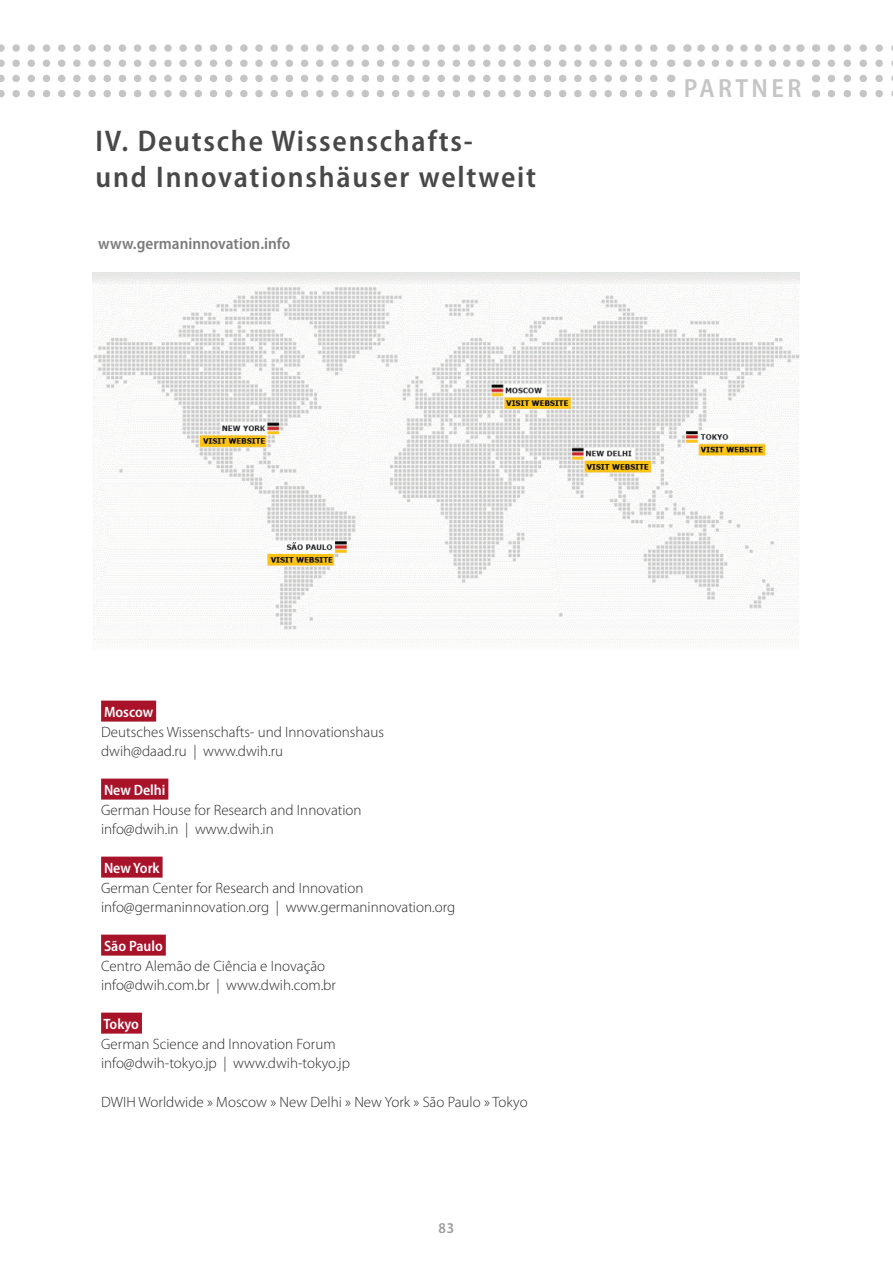
<style>
.page{position:relative;width:893px;height:1263px;background:#fff}
.page>*{position:absolute;margin:0;border:0;box-sizing:border-box;transform-origin:0 0}
.t1{font:600 semi-condensed 30px/36px "Myriad Pro";letter-spacing:.06em;color:#484848}
.t2{font:600 semi-condensed 26.4px "Myriad Pro";letter-spacing:.13em;color:#c5c5c5}
.t3{font:600 semi-condensed 16.5px "Myriad Pro";color:#7c7c7c}
.t4{font:300 15px/19.5px "Myriad Pro";color:#292929}
.t5{font:600 semi-condensed 15px "Myriad Pro";color:#fff}
.t6{font:600 semi-condensed 15px "Myriad Pro";color:#9d9d9d}
</style>
<div class="page">
<svg style="left:831px;top:44px;width:62px;height:8px"></svg>
<svg style="left:831px;top:59px;width:62px;height:8px"></svg>
<svg style="left:831px;top:75px;width:62px;height:7px"></svg>
<svg style="left:831px;top:90px;width:62px;height:7px"></svg>
<svg style="left:701px;top:44px;width:90px;height:8px"></svg>
<svg style="left:701px;top:59px;width:90px;height:8px"></svg>
<svg style="left:0;top:44px;width:658px;height:8px"></svg>
<svg style="left:0;top:59px;width:658px;height:8px"></svg>
<svg style="left:0;top:75px;width:658px;height:7px"></svg>
<svg style="left:0;top:90px;width:658px;height:7px"></svg>
<div style="left:101px;top:701px;width:55px;height:21px;background:#a9132a"></div>
<div style="left:101px;top:779px;width:67px;height:21px;background:#a9132a"></div>
<div style="left:101px;top:857px;width:62px;height:21px;background:#a9132a"></div>
<div style="left:101px;top:935px;width:65px;height:21px;background:#a9132a"></div>
<div style="left:101px;top:1013px;width:41px;height:21px;background:#a9132a"></div>
<img style="left:93px;top:272px;width:706px;height:375px">
<h1 class="t1" style="left:95px;top:122px;width:442px">IV. Deutsche Wissenschafts-<br>und Innovationshäuser weltweit</h1>
<p class="t3" style="left:98px;top:233px;width:193px">www.germaninnovation.info</p>
<h2 class="t2" style="left:684px;top:72px;width:119px">Partner</h2>
<p class="t5" style="left:104px;top:703px;width:51px">Moscow</p>
<p class="t4" style="left:101px;top:722px;width:284px">Deutsches Wissenschafts- und Innovationshaus dwih@daad.ru | www.dwih.ru</p>
<p class="t5" style="left:104px;top:781px;width:63px">New Delhi</p>
<p class="t4" style="left:101px;top:800px;width:262px">German House for Research and Innovation info@dwih.in | www.dwih.in</p>
<p class="t5" style="left:104px;top:859px;width:57px">New York</p>
<p class="t4" style="left:101px;top:878px;width:356px">German Center for Research and Innovation info@germaninnovation.org | www.germaninnovation.org</p>
<p class="t5" style="left:104px;top:937px;width:60px">São Paulo</p>
<p class="t4" style="left:101px;top:956px;width:236px">Centro Alemão de Ciência e Inovação info@dwih.com.br | www.dwih.com.br</p>
<p class="t5" style="left:103px;top:1015px;width:37px">Tokyo</p>
<p class="t4" style="left:101px;top:1034px;width:250px">German Science and Innovation Forum info@dwih-tokyo.jp | www.dwih-tokyo.jp</p>
<p class="t4" style="left:101px;top:1092px;width:428px">DWIH Worldwide » Moscow » New Delhi » New York » São Paulo » Tokyo</p>
<p class="t6" style="left:439px;top:1218px;width:17px">83</p>
</div>
